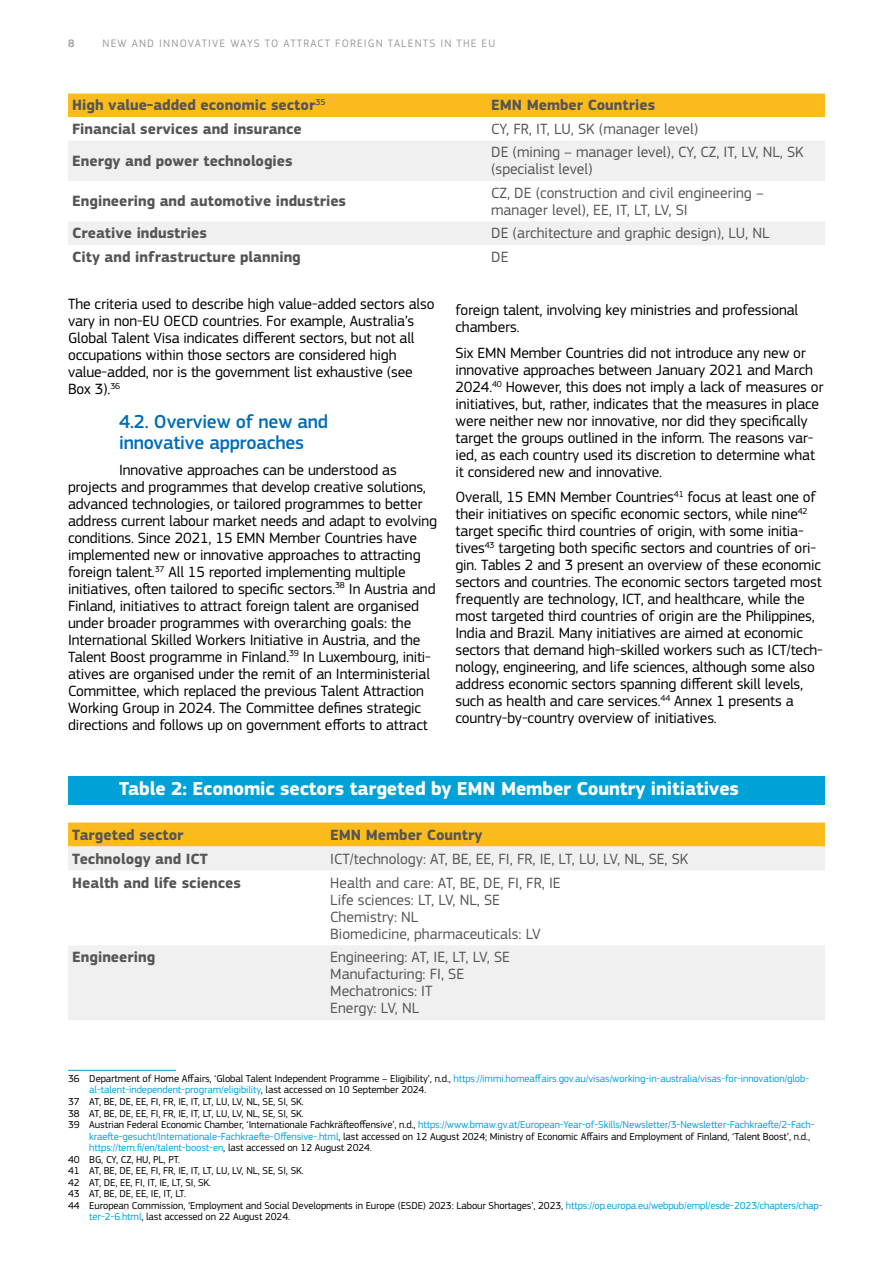
<style>
.page{position:relative;width:893px;height:1263px;background:#fff}
.page>*{position:absolute;margin:0;border:0;box-sizing:border-box;transform-origin:0 0}
.header_table___figure{font:700 19.5px "EC Square Sans Pro";letter-spacing:-.01em;color:#fff}
.heading3{font:500 19.5px/21px "EC Square Sans Pro";letter-spacing:-.01em;color:#006db7}
.text_main{font:15.45px/17px "EC Square Sans Pro";letter-spacing:-.01em;color:#000}
.text_first{font:15.45px/17px "EC Square Sans Pro";letter-spacing:-.01em;color:#000}
.table{font:15.45px/17px "EC Square Sans Pro";color:#565655}
.table-2{font:700 15.45px "EC Square Sans Pro";color:#565655}
.table_header{font:700 15.45px "EC Square Sans Pro";color:#565655}
.t1{font:11.25px "EC Square Sans Pro";letter-spacing:.1em;color:#9c9c9d}
.t2{font:500 11.25px "EC Square Sans Pro";color:#9c9c9d}
.footnote___source{font:10.5px/11.6px "EC Square Sans Pro";letter-spacing:-.01em;color:#000}
.footnote___source-2{font:10.5px/11.6px "EC Square Sans Pro";letter-spacing:-.01em;color:#00a1df}
.s1{color:#000}
.s2{color:#00a1df}
</style>
<div class="page">
<div style="left:68px;top:94px;width:757px;height:23px;background:#fbbb1d"></div>
<svg style="left:68px;top:141px;width:757px;height:104px;fill:#f0f0f0"></svg>
<hr style="left:68px;top:1070px;width:108px;height:1px;background:#00a1d7">
<div style="left:68px;top:776px;width:757px;height:28px;background:#00a1d7"></div>
<div style="left:68px;top:822px;width:757px;height:24px;background:#fbbb1d"></div>
<svg style="left:68px;top:846px;width:757px;height:174px;fill:#f0f0f0"></svg>
<p class="t2" style="left:68px;top:37px;width:8px">8</p>
<p class="t1" style="left:103px;top:37px;width:394px">NEW AND INNOVATIVE WAYS TO ATTRACT FOREIGN TALENTS IN THE EU</p>
<p class="table_header" style="left:72px;top:96px;width:255px">High value-added economic sector<sup>35</sup></p>
<p class="table_header" style="left:491px;top:96px;width:166px">EMN Member Countries</p>
<p class="table-2" style="left:72px;top:119px;width:231px">Financial services and insurance</p>
<p class="table" style="left:491px;top:120px;width:209px">CY, FR, IT, LU, SK (manager level)</p>
<p class="table-2" style="left:72px;top:151px;width:222px">Energy and power technologies</p>
<p class="table" style="left:491px;top:144px;width:314px">DE (mining – manager level), CY, CZ, IT, LV, NL, SK (specialist level)</p>
<p class="table-2" style="left:72px;top:192px;width:275px">Engineering and automotive industries</p>
<p class="table" style="left:491px;top:184px;width:274px">CZ, DE (construction and civil engineering – manager level), EE, IT, LT, LV, SI</p>
<p class="table-2" style="left:72px;top:224px;width:136px">Creative industries</p>
<p class="table" style="left:491px;top:225px;width:280px">DE (architecture and graphic design), LU, NL</p>
<p class="table-2" style="left:72px;top:247px;width:230px">City and infrastructure planning</p>
<p class="table" style="left:491px;top:248px;width:19px">DE</p>
<p class="text_main" style="left:68px;top:296px;width:368px">The criteria used to describe high value-added sectors also vary in non-EU OECD countries. For example, Australia’s Global Talent Visa indicates different sectors, but not all occupations within those sectors are considered high value-added, nor is the government list exhaustive (see Box 3).<sup>36</sup></p>
<h2 class="heading3" style="left:119px;top:412px;width:211px">4.2. Overview of new and innovative approaches</h2>
<p class="text_first" style="left:68px;top:461px;width:371px;text-indent:51px">Innovative approaches can be understood as projects and programmes that develop creative solutions, advanced technologies, or tailored programmes to better address current labour market needs and adapt to evolving conditions. Since 2021, 15 EMN Member Countries have implemented new or innovative approaches to attracting foreign talent.<sup>37</sup> All 15 reported implementing multiple initiatives, often tailored to specific sectors.<sup>38</sup> In Austria and Finland, initiatives to attract foreign talent are organised under broader programmes with overarching goals: the International Skilled Workers Initiative in Austria, and the Talent Boost programme in Finland.<sup>39</sup> In Luxembourg, initi&shy;atives are organised under the remit of an Interministerial Committee, which replaced the previous Talent Attraction Working Group in 2024. The Committee defines strategic directions and follows up on government efforts to attract</p>
<p class="text_first" style="left:455px;top:302px;width:344px">foreign talent, involving key ministries and professional chambers.</p>
<p class="text_main" style="left:455px;top:344px;width:370px">Six EMN Member Countries did not introduce any new or innovative approaches between January 2021 and March 2024.<sup>40</sup> However, this does not imply a lack of measures or initiatives, but, rather, indicates that the measures in place were neither new nor innovative, nor did they specifically target the groups outlined in the inform. The reasons var&shy;ied, as each country used its discretion to determine what it considered new and innovative.</p>
<p class="text_main" style="left:455px;top:489px;width:369px">Overall, 15 EMN Member Countries<sup>41</sup> focus at least one of their initiatives on specific economic sectors, while nine<sup>42 </sup>target specific third countries of origin, with some initia&shy;tives<sup>43</sup> targeting both specific sectors and countries of ori&shy;gin. Tables 2 and 3 present an overview of these economic sectors and countries. The economic sectors targeted most frequently are technology, ICT, and healthcare, while the most targeted third countries of origin are the Philippines, India and Brazil. Many initiatives are aimed at economic sectors that demand high-skilled workers such as ICT/tech&shy;nology, engineering, and life sciences, although some also address economic sectors spanning different skill levels, such as health and care services.<sup>44</sup> Annex 1 presents a country-by-country overview of initiatives.</p>
<p class="header_table___figure" style="left:119px;top:777px;width:622px">Table 2: Economic sectors targeted by EMN Member Country initiatives</p>
<p class="table_header" style="left:72px;top:825px;width:113px">Targeted sector</p>
<p class="table_header" style="left:330px;top:825px;width:154px">EMN Member Country</p>
<p class="table-2" style="left:72px;top:849px;width:137px">Technology and ICT</p>
<p class="table" style="left:330px;top:850px;width:360px">ICT/technology: AT, BE, EE, FI, FR, IE, LT, LU, LV, NL, SE, SK</p>
<p class="table-2" style="left:72px;top:873px;width:170px">Health and life sciences</p>
<p class="table" style="left:330px;top:874px;width:232px">Health and care: AT, BE, DE, FI, FR, IE</p>
<p class="table" style="left:330px;top:891px;width:171px">Life sciences: LT, LV, NL, SE</p>
<p class="table" style="left:330px;top:908px;width:90px">Chemistry: NL</p>
<p class="table" style="left:330px;top:925px;width:212px">Biomedicine, pharmaceuticals: LV</p>
<p class="table-2" style="left:72px;top:948px;width:84px">Engineering</p>
<p class="table" style="left:330px;top:949px;width:181px">Engineering: AT, IE, LT, LV, SE</p>
<p class="table" style="left:330px;top:966px;width:135px">Manufacturing: FI, SE</p>
<p class="table" style="left:330px;top:983px;width:104px">Mechatronics: IT</p>
<p class="table" style="left:330px;top:1000px;width:90px">Energy: LV, NL</p>
<p class="footnote___source-2" style="left:89px;top:1073px;width:721px;text-indent:-21px"><span class="s1">36 Department of Home Affairs, ‘Global Talent Independent Programme – Eligibility’, n.d.,</span> https://immi.homeaffairs.gov.au/visas/working-in-australia/visas-for-innovation/glob&shy;al-talent-independent-program/eligibility<span class="s1">, last accessed on 10 September 2024.</span></p>
<p class="footnote___source" style="left:68px;top:1096px;width:237px">37 AT, BE, DE, EE, FI, FR, IE, IT, LT, LU, LV, NL, SE, SI, SK.</p>
<p class="footnote___source" style="left:68px;top:1107px;width:237px">38 AT, BE, DE, EE, FI, FR, IE, IT, LT, LU, LV, NL, SE, SI, SK.</p>
<p class="footnote___source" style="left:89px;top:1119px;width:727px;text-indent:-21px">39 Austrian Federal Economic Chamber, ‘Internationale Fachkräfteoffensive’, n.d., <span class="s2">https://www.bmaw.gv.at/European-Year-of-Skills/Newsletter/3-Newsletter-Fachkraefte/2-Fach&shy;kraefte-gesucht/Internationale-Fachkraefte-Offensive-.html</span>, last accessed on 12 August 2024; Ministry of Economic Affairs and Employment of Finland, ‘Talent Boost’, n.d., <span class="s2">https://tem.fi/en/talent-boost-en</span>, last accessed on 12 August 2024.</p>
<p class="footnote___source" style="left:68px;top:1153px;width:114px">40 BG, CY, CZ, HU, PL, PT.</p>
<p class="footnote___source" style="left:68px;top:1165px;width:237px">41 AT, BE, DE, EE, FI, FR, IE, IT, LT, LU, LV, NL, SE, SI, SK.</p>
<p class="footnote___source" style="left:68px;top:1176px;width:145px">42 AT, DE, EE, FI, IT, IE, LT, SI, SK.</p>
<p class="footnote___source" style="left:68px;top:1188px;width:120px">43 AT, BE, DE, EE, IE, IT, LT.</p>
<p class="footnote___source" style="left:89px;top:1200px;width:735px;text-indent:-21px">44 European Commission, ‘Employment and Social Developments in Europe (ESDE) 2023: Labour Shortages’, 2023, <span class="s2">https://op.europa.eu/webpub/empl/esde-2023/chapters/chap&shy;ter-2-6.html</span>, last accessed on 22 August 2024.</p>
</div>
